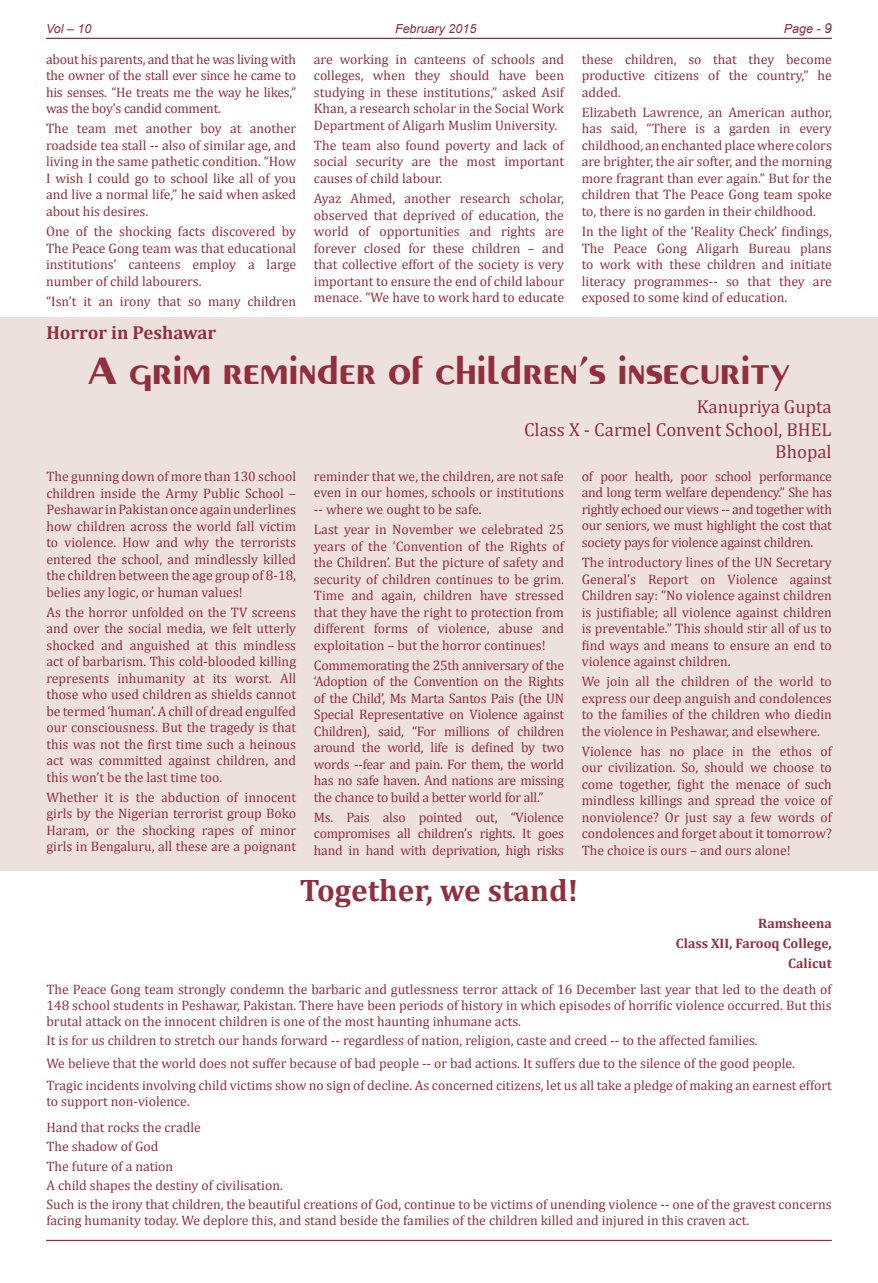
<style>
.page{position:relative;width:878px;height:1283px;background:#fff}
.page>*{position:absolute;margin:0;border:0;box-sizing:border-box;transform-origin:0 0}
.t1{font:700 37.5px "Carnat Lys";color:#912f3e}
.t2{font:700 31.25px "Cambria";color:#912f3e}
.t3{font:18.75px/22.5px "Cambria";color:#912f3e;text-align:right}
.t4{font:700 18.75px "Cambria";color:#912f3e}
.t5{font:13.75px/16.5px "Cambria";color:#912f3e;text-align:justify}
.t6{font:700 13.75px/20px "Cambria";color:#912f3e;text-align:right}
.t7{font:italic 12.5px "Arial";color:#912f3e}
.s1{font-size:13.75px}
</style>
<div class="page">
<hr style="left:46px;top:38px;width:785px;height:1px;background:#912f3e">
<hr style="left:46px;top:1239px;width:785px;height:2px;background:#912f3e">
<div style="left:0;top:317px;width:877px;height:553px;background:#ede1de"></div>
<p class="t7" style="left:46px;top:21px;width:47px">Vol – 10</p>
<p class="t7" style="left:395px;top:21px;width:83px">February 2015</p>
<p class="t7" style="left:783px;top:21px;width:49px">Page - <span class="s1">9</span></p>
<p class="t5" style="left:46px;top:51px;width:252px">about his parents, and that he was living with the owner of the stall ever since he came to his senses. “He treats me the way he likes,” was the boy’s candid comment.</p>
<p class="t5" style="left:46px;top:120px;width:251px">The team met another boy at another roadside tea stall -- also of similar age, and living in the same pathetic condition. “How I wish I could go to school like all of you and live a normal life,” he said when asked about his desires.</p>
<p class="t5" style="left:46px;top:223px;width:251px">One of the shocking facts discovered by The Peace Gong team was that educational institutions’ canteens employ a large number of child labourers.</p>
<p class="t5" style="left:46px;top:292px;width:251px">“Isn’t it an irony that so many children</p>
<p class="t5" style="left:314px;top:51px;width:251px">are working in canteens of schools and colleges, when they should have been studying in these institutions,” asked Asif Khan, a research scholar in the Social Work Department of Aligarh Muslim University.</p>
<p class="t5" style="left:314px;top:137px;width:251px">The team also found poverty and lack of social security are the most important causes of child labour.</p>
<p class="t5" style="left:314px;top:190px;width:251px">Ayaz Ahmed, another research scholar, observed that deprived of education, the world of opportunities and rights are forever closed for these children – and that collective effort of the society is very important to ensure the end of child labour menace. “We have to work hard to educate</p>
<p class="t5" style="left:581px;top:51px;width:251px">these children, so that they become productive citizens of the country,” he added.</p>
<p class="t5" style="left:581px;top:104px;width:252px">Elizabeth Lawrence, an American author, has said, “There is a garden in every childhood, an enchanted place where colors are brighter, the air softer, and the morning more fragrant than ever again.” But for the children that The Peace Gong team spoke to, there is no garden in their childhood.</p>
<p class="t5" style="left:581px;top:223px;width:251px">In the light of the ‘Reality Check’ findings, The Peace Gong Aligarh Bureau plans to work with these children and initiate literacy programmes-- so that they are exposed to some kind of education.</p>
<h3 class="t4" style="left:46px;top:321px;width:171px">Horror in Peshawar</h3>
<h1 class="t1" style="left:88px;top:350px;width:704px">A grim reminder of children’s insecurity</h1>
<h3 class="t3" style="left:524px;top:396px;width:309px">Kanupriya Gupta<br>Class X - Carmel Convent School, BHEL<br>Bhopal</h3>
<p class="t5" style="left:314px;top:468px;width:251px">reminder that we, the children, are not safe even in our homes, schools or institutions -- where we ought to be safe.</p>
<p class="t5" style="left:314px;top:521px;width:252px">Last year in November we celebrated 25 years of the ‘Convention of the Rights of the Children’. But the picture of safety and security of children continues to be grim.<br>Time and again, children have stressed that they have the right to protection from different forms of violence, abuse and exploitation – but the horror continues!</p>
<p class="t5" style="left:314px;top:656px;width:252px">Commemorating the 25th anniversary of the ‘Adoption of the Convention on the Rights of the Child’, Ms Marta Santos Pais (the UN Special Representative on Violence against Children), said, “For millions of children around the world, life is defined by two words --fear and pain. For them, the world has no safe haven. And nations are missing the chance to build a better world for all.”</p>
<p class="t5" style="left:314px;top:808px;width:251px">Ms. Pais also pointed out, “Violence compromises all children’s rights. It goes hand in hand with deprivation, high risks</p>
<p class="t5" style="left:581px;top:468px;width:252px">of poor health, poor school performance and long term welfare dependency.” She has rightly echoed our views -- and together with our seniors, we must highlight the cost that society pays for violence against children.</p>
<p class="t5" style="left:581px;top:554px;width:251px">The introductory lines of the UN Secretary General’s Report on Violence against Children say: “No violence against children is justifiable; all violence against children is preventable.” This should stir all of us to find ways and means to ensure an end to violence against children.</p>
<p class="t5" style="left:581px;top:673px;width:252px">We join all the children of the world to express our deep anguish and condolences to the families of the children who diedin the violence in Peshawar, and elsewhere.</p>
<p class="t5" style="left:581px;top:742px;width:252px">Violence has no place in the ethos of our civilization. So, should we choose to come together, fight the menace of such mindless killings and spread the voice of nonviolence? Or just say a few words of condolences and forget about it tomorrow?<br>The choice is ours – and ours alone!</p>
<p class="t5" style="left:46px;top:468px;width:251px">The gunning down of more than 130 school children inside the Army Public School – Peshawar in Pakistan once again underlines how children across the world fall victim to violence. How and why the terrorists entered the school, and mindlessly killed the children between the age group of 8-18, belies any logic, or human values!</p>
<p class="t5" style="left:46px;top:603px;width:251px">As the horror unfolded on the TV screens and over the social media, we felt utterly shocked and anguished at this mindless act of barbarism. This cold-blooded killing represents inhumanity at its worst. All those who used children as shields cannot be termed ‘human’. A chill of dread engulfed our consciousness. But the tragedy is that this was not the first time such a heinous act was committed against children, and this won’t be the last time too.</p>
<p class="t5" style="left:46px;top:788px;width:251px">Whether it is the abduction of innocent girls by the Nigerian terrorist group Boko Haram, or the shocking rapes of minor girls in Bengaluru, all these are a poignant</p>
<h2 class="t2" style="left:300px;top:871px;width:280px">Together, we stand!</h2>
<p class="t6" style="left:676px;top:913px;width:157px">Ramsheena<br>Class XII, Farooq College,<br>Calicut</p>
<p class="t5" style="left:46px;top:981px;width:786px;line-height:15.6px">The Peace Gong team strongly condemn the barbaric and gutlessness terror attack of 16 December last year that led to the death of 148 school students in Peshawar, Pakistan. There have been periods of history in which episodes of horrific violence occurred. But this brutal attack on the innocent children is one of the most haunting inhumane acts.</p>
<p class="t5" style="left:46px;top:1028px;width:786px;line-height:22.8px;text-align:left">It is for us children to stretch our hands forward -- regardless of nation, religion, caste and creed -- to the affected families.<br>We believe that the world does not suffer because of bad people -- or bad actions. It suffers due to the silence of the good people.<br>Tragic incidents involving child victims show no sign of decline. As concerned citizens, let us all take a pledge of making an earnest effort</p>
<p class="t5" style="left:46px;top:1088px;width:156px;line-height:26.2px">to support non-violence.<br>Hand that rocks the cradle</p>
<p class="t5" style="left:46px;top:1137px;width:786px;line-height:19.1px;text-align:left">The shadow of God<br>The future of a nation<br>A child shapes the destiny of civilisation.<br>Such is the irony that children, the beautiful creations of God, continue to be victims of unending violence -- one of the gravest concerns</p>
<p class="t5" style="left:46px;top:1211px;width:704px">facing humanity today. We deplore this, and stand beside the families of the children killed and injured in this craven act.</p>
</div>
